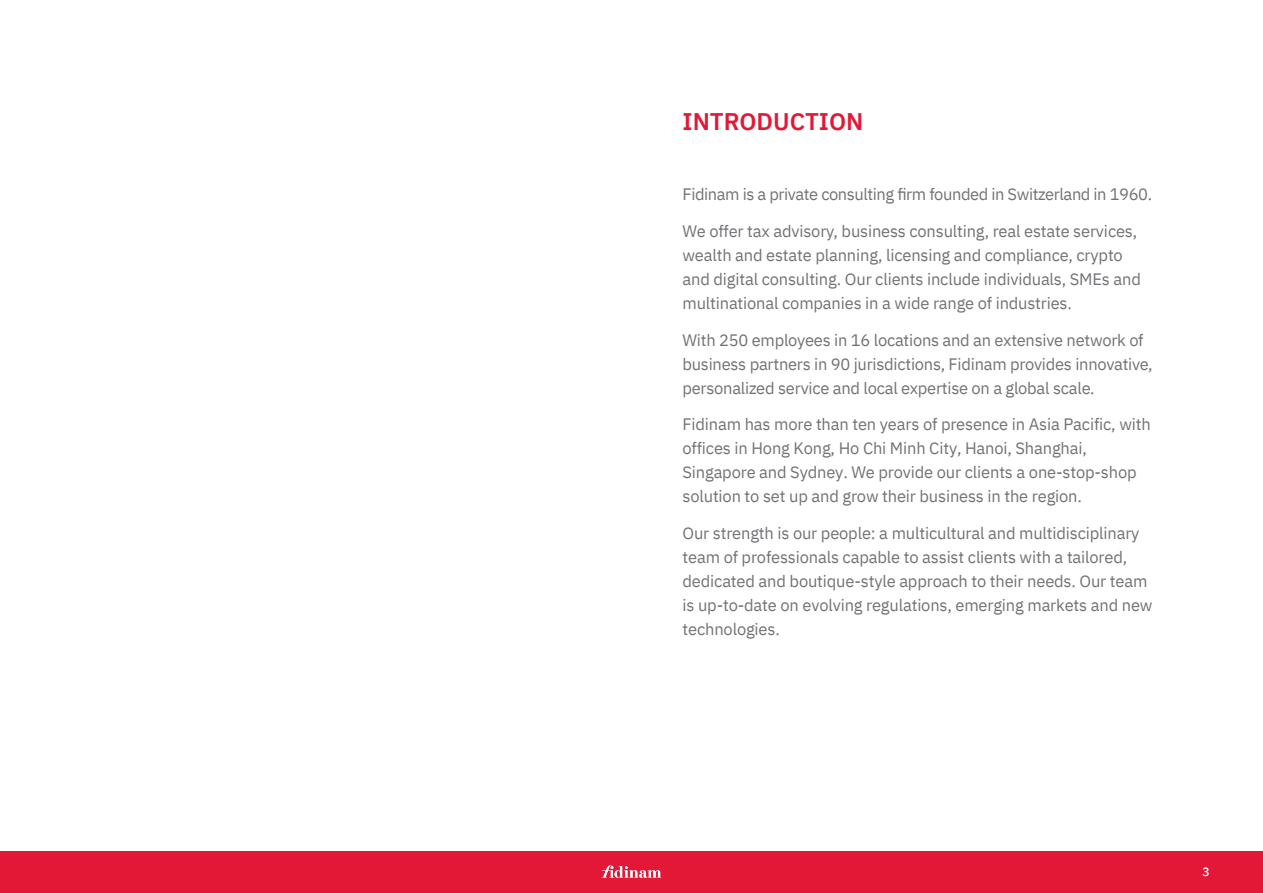
<style>
.page{position:relative;width:1263px;height:893px;background:#fff}
.page>*{position:absolute;margin:0;border:0;box-sizing:border-box;transform-origin:0 0}
.t1{font:600 24px "IBM Plex Sans";color:#e31837}
.t2{font:16.5px/24px "IBM Plex Sans";letter-spacing:-.01em;color:#717275}
.t3{font:12px "IBM Plex Sans";color:#fff}
</style>
<div class="page">
<div style="left:0;top:851px;width:1263px;height:42px;background:#e31837"></div>
<svg style="left:602px;top:865px;width:59px;height:13px"></svg>
<h1 class="t1" style="left:682px;top:102px;width:182px">INTRODUCTION</h1>
<p class="t2" style="left:682px;top:181px;width:471px">Fidinam is a private consulting firm founded in Switzerland in 1960.</p>
<p class="t2" style="left:682px;top:218px;width:460px">We offer tax advisory, business consulting, real estate services, wealth and estate planning, licensing and compliance, crypto and digital consulting. Our clients include individuals, SMEs and multinational companies in a wide range of industries.</p>
<p class="t2" style="left:682px;top:326px;width:472px">With 250 employees in 16 locations and an extensive network of business partners in 90 jurisdictions, Fidinam provides innovative, personalized service and local expertise on a global scale.</p>
<p class="t2" style="left:682px;top:411px;width:470px">Fidinam has more than ten years of presence in Asia Pacific, with offices in Hong Kong, Ho Chi Minh City, Hanoi, Shanghai, Singapore and Sydney. We provide our clients a one-stop-shop solution to set up and grow their business in the region.</p>
<p class="t2" style="left:682px;top:520px;width:472px">Our strength is our people: a multicultural and multidisciplinary team of professionals capable to assist clients with a tailored, dedicated and boutique-style approach to their needs. Our team is up-to-date on evolving regulations, emerging markets and new technologies.</p>
<p class="t3" style="left:1202px;top:863px;width:9px">3</p>
</div>
